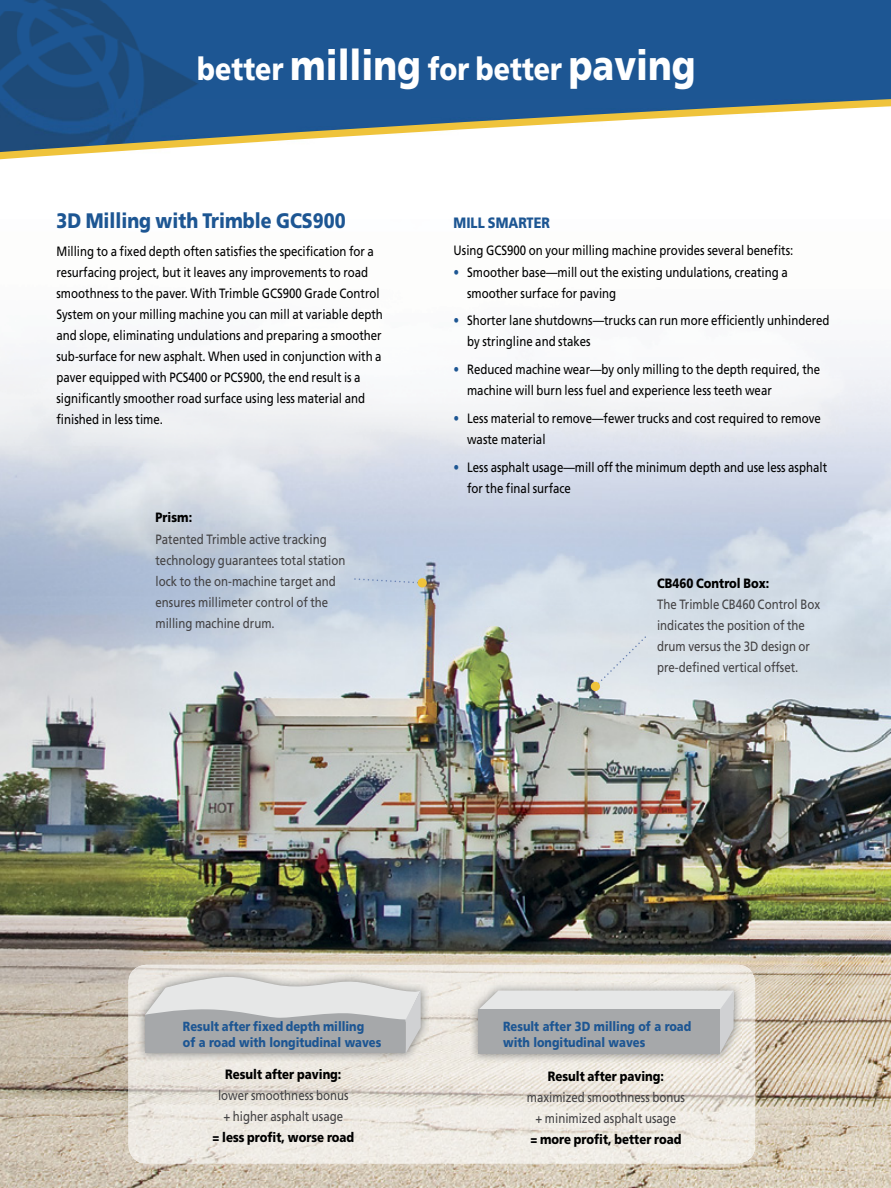
<style>
.page{position:relative;width:891px;height:1188px;background:#fff}
.page>*{position:absolute;margin:0;border:0;box-sizing:border-box;transform-origin:0 0}
.t1{font:900 31.5px "Frutiger CE";color:#fff;scale:.85 1}
.t2{font:900 21px "Frutiger CE";color:#1d5693;scale:.85 1}
.t3{font:900 15px "Frutiger CE";color:#1d5693;scale:.85 1}
.t4{font:13.5px/21px "Frutiger LT Std";color:#000;scale:.85 1}
.t5{font:13.5px/21px "Frutiger CE";color:#434244;scale:.85 1}
.t6{font:900 13.5px "Frutiger CE";color:#000;scale:.85 1}
.t7{font:900 13.2px/15.9px "Frutiger LT Std";color:#1d5693;scale:.85 1}
.s1{font-size:42px}
.s2{color:#1d5693}
</style>
<div class="page">
<img style="left:0;top:0;width:891px;height:1188px">
<svg style="left:0;top:71px;width:891px;height:89px;fill:#1e5693"></svg>
<div style="left:595px;top:636px;width:51px;height:51px;background:#dde3e9"></div>
<div style="left:591px;top:682px;width:9px;height:9px;background:#efc33b;border-radius:50%"></div>
<svg style="left:354px;top:578px;width:67px;height:6px"></svg>
<div style="left:418px;top:578px;width:9px;height:10px;background:#efc33b;border-radius:50%"></div>
<img style="left:129px;top:965px;width:626px;height:198px">
<img style="left:137px;top:968px;width:292px;height:93px">
<svg style="left:145px;top:974px;width:277px;height:79px;background:#c5c6c7"></svg>
<img style="left:470px;top:983px;width:272px;height:79px">
<svg style="left:478px;top:991px;width:256px;height:63px;background:#dfe0e0"></svg>
<div style="left:478px;top:1010px;width:242px;height:44px;background:#a6a8aa"></div>
<h1 class="t1" style="left:197px;top:51px;width:588px">better <span class="s1">milling</span> for better <span class="s1">paving</span></h1>
<h2 class="t2" style="left:57px;top:208px;width:342px">3d milling with Trimble gCs900</h2>
<p class="t4" style="left:57px;top:241px;width:386px">Milling to a fixed depth often satisfies the specification for a resurfacing project, but it leaves any improvements to road smoothness to the paver. With Trimble GCS900 Grade Control System on your milling machine you can mill at variable depth and slope, eliminating undulations and preparing a smoother sub-surface for new asphalt. When used in conjunction with a paver equipped with PCS400 or PCS900, the end result is a significantly smoother road surface using less material and finished in less time.</p>
<p class="t6" style="left:156px;top:510px;width:45px">Prism:</p>
<p class="t5" style="left:156px;top:528px;width:225px">Patented Trimble active tracking technology guarantees total station lock to the on-machine target and ensures millimeter control of the milling machine drum.</p>
<p class="t3" style="left:454px;top:214px;width:115px">mill smarTer</p>
<p class="t4" style="left:454px;top:240px;width:401px">Using GCS900 on your milling machine provides several benefits:</p>
<p class="t4" style="left:467px;top:261px;width:379px;text-indent:-13px"><span class="s2">•</span> Smoother base—mill out the existing undulations, creating a smoother surface for paving</p>
<p class="t4" style="left:467px;top:310px;width:428px;text-indent:-13px"><span class="s2">•</span> Shorter lane shutdowns—trucks can run more efficiently unhindered by stringline and stakes</p>
<p class="t4" style="left:467px;top:359px;width:417px;text-indent:-13px"><span class="s2">•</span> Reduced machine wear—by only milling to the depth required, the machine will burn less fuel and experience less teeth wear</p>
<p class="t4" style="left:467px;top:408px;width:418px;text-indent:-13px"><span class="s2">•</span> Less material to remove—fewer trucks and cost required to remove waste material</p>
<p class="t4" style="left:467px;top:456px;width:425px;text-indent:-13px"><span class="s2">•</span> Less asphalt usage—mill off the minimum depth and use less asphalt for the final surface</p>
<p class="t6" style="left:657px;top:576px;width:134px">Cb460 Control box:</p>
<p class="t5" style="left:657px;top:594px;width:193px">The Trimble CB460 Control Box indicates the position of the drum versus the 3D design or pre-defined vertical offset.</p>
<p class="t7" style="left:183px;top:1018px;width:235px">Result after fixed depth milling<br>of a road with longitudinal waves</p>
<p class="t7" style="left:503px;top:1018px;width:223px">Result after 3D milling of a road with longitudinal waves</p>
<p class="t6" style="left:548px;top:1068px;width:138px">result after paving:</p>
<p class="t5" style="left:527px;top:1087px;width:188px;text-align:center">maximized smoothness bonus + minimized asphalt usage</p>
<p class="t6" style="left:530px;top:1131px;width:179px">= more profit, better road</p>
<p class="t6" style="left:225px;top:1066px;width:138px">result after paving:</p>
<p class="t5" style="left:218px;top:1085px;width:155px;text-align:center">lower smoothness bonus + higher asphalt usage</p>
<p class="t6" style="left:212px;top:1130px;width:168px">= less profit, worse road</p>
</div>
